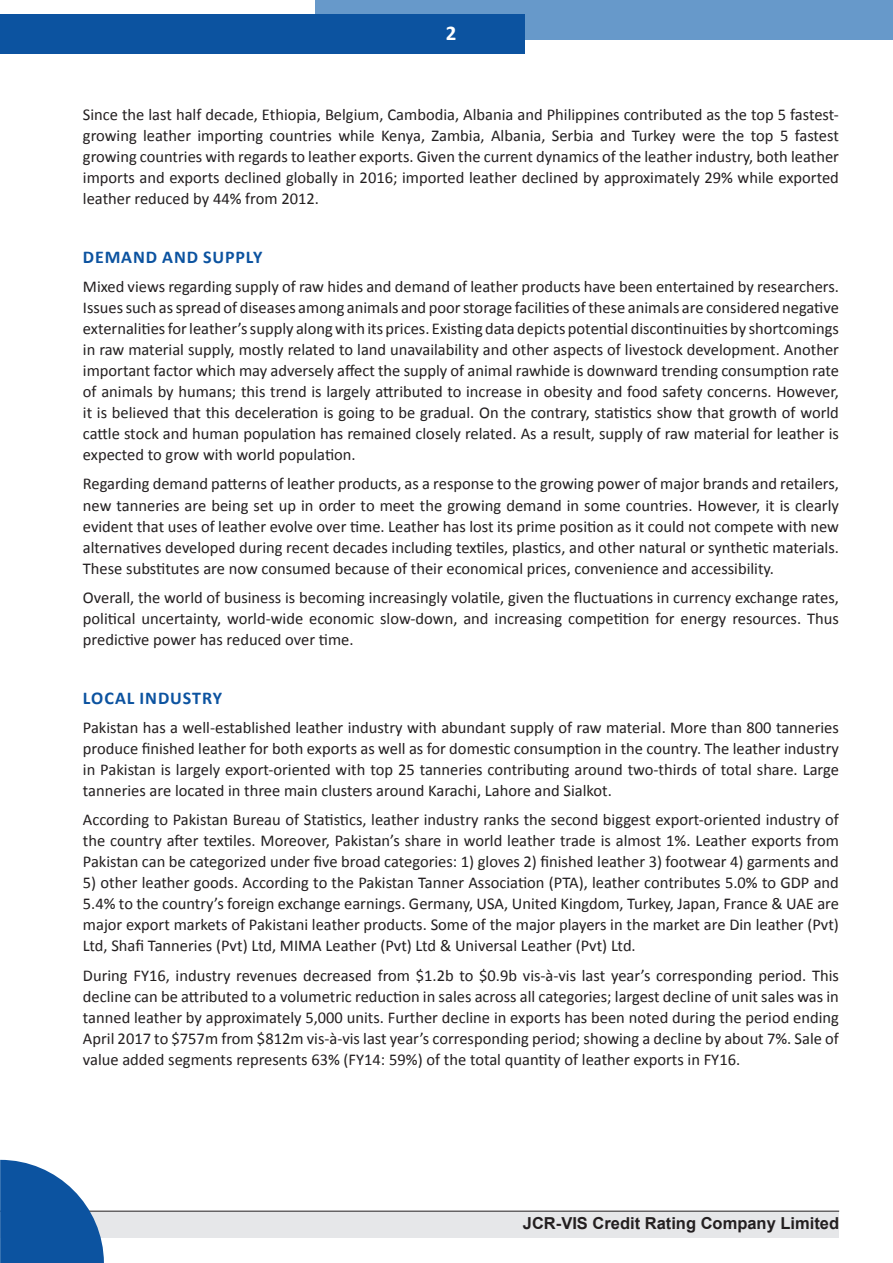
<style>
.page{position:relative;width:893px;height:1263px;background:#fff}
.page>*{position:absolute;margin:0;border:0;box-sizing:border-box;transform-origin:0 0}
.t1{font:700 21px "Calibri";color:#fff}
.t2{font:700 18px "Calibri";letter-spacing:.05em;color:#0c53a0}
.t3{font:16.5px/21px "Calibri";color:#231f20;text-align:justify}
.t4{font:700 16.5px "Arial";color:#231f20}
</style>
<div class="page">
<div style="left:0;top:1210px;width:839px;height:27px;background:#e6e7e9"></div>
<hr style="left:0;top:1211px;width:839px;height:1px;background:#231f20">
<svg style="left:0;top:1160px;width:104px;height:103px"></svg>
<div style="left:315px;top:0;width:578px;height:40px;background:#6799ca"></div>
<div style="left:1px;top:14px;width:524px;height:40px;background:#0c53a0"></div>
<p class="t1" style="left:446px;top:20px;width:12px">2</p>
<p class="t3" style="left:83px;top:104px;width:758px">Since the last half decade, Ethiopia, Belgium, Cambodia, Albania and Philippines contributed as the top 5 fastest&shy;growing leather importing countries while Kenya, Zambia, Albania, Serbia and Turkey were the top 5 fastest growing countries with regards to leather exports. Given the current dynamics of the leather industry, both leather imports and exports declined globally in 2016; imported leather declined by approximately 29% while exported leather reduced by 44% from 2012.</p>
<p class="t2" style="left:83px;top:246px;width:181px">DEMAND AND SUPPLY</p>
<p class="t3" style="left:83px;top:276px;width:758px">Mixed views regarding supply of raw hides and demand of leather products have been entertained by researchers.<br>Issues such as spread of diseases among animals and poor storage facilities of these animals are considered negative externalities for leather’s supply along with its prices. Existing data depicts potential discontinuities by shortcomings in raw material supply, mostly related to land unavailability and other aspects of livestock development. Another important factor which may adversely affect the supply of animal rawhide is downward trending consumption rate of animals by humans; this trend is largely attributed to increase in obesity and food safety concerns. However, it is believed that this deceleration is going to be gradual. On the contrary, statistics show that growth of world cattle stock and human population has remained closely related. As a result, supply of raw material for leather is expected to grow with world population.</p>
<p class="t3" style="left:83px;top:474px;width:758px">Regarding demand patterns of leather products, as a response to the growing power of major brands and retailers, new tanneries are being set up in order to meet the growing demand in some countries. However, it is clearly evident that uses of leather evolve over time. Leather has lost its prime position as it could not compete with new alternatives developed during recent decades including textiles, plastics, and other natural or synthetic materials.<br>These substitutes are now consumed because of their economical prices, convenience and accessibility.</p>
<p class="t3" style="left:83px;top:587px;width:758px">Overall, the world of business is becoming increasingly volatile, given the fluctuations in currency exchange rates, political uncertainty, world-wide economic slow-down, and increasing competition for energy resources. Thus predictive power has reduced over time.</p>
<p class="t2" style="left:83px;top:686px;width:141px">LOCAL INDUSTRY</p>
<p class="t3" style="left:83px;top:717px;width:758px">Pakistan has a well-established leather industry with abundant supply of raw material. More than 800 tanneries produce finished leather for both exports as well as for domestic consumption in the country. The leather industry in Pakistan is largely export-oriented with top 25 tanneries contributing around two-thirds of total share. Large tanneries are located in three main clusters around Karachi, Lahore and Sialkot.</p>
<p class="t3" style="left:83px;top:809px;width:757px">According to Pakistan Bureau of Statistics, leather industry ranks the second biggest export-oriented industry of the country after textiles. Moreover, Pakistan’s share in world leather trade is almost 1%. Leather exports from Pakistan can be categorized under five broad categories: 1) gloves 2) finished leather 3) footwear 4) garments and</p>
<p class="t3" style="left:83px;top:872px;width:758px">5) other leather goods. According to the Pakistan Tanner Association (PTA), leather contributes 5.0% to GDP and 5.4% to the country’s foreign exchange earnings. Germany, USA, United Kingdom, Turkey, Japan, France &amp; UAE are major export markets of Pakistani leather products. Some of the major players in the market are Din leather (Pvt)<br>Ltd, Shafi Tanneries (Pvt) Ltd, MIMA Leather (Pvt) Ltd &amp; Universal Leather (Pvt) Ltd.</p>
<p class="t3" style="left:83px;top:965px;width:757px">During FY16, industry revenues decreased from $1.2b to $0.9b vis-à-vis last year’s corresponding period. This decline can be attributed to a volumetric reduction in sales across all categories; largest decline of unit sales was in tanned leather by approximately 5,000 units. Further decline in exports has been noted during the period ending April 2017 to $757m from $812m vis-à-vis last year’s corresponding period; showing a decline by about 7%. Sale of value added segments represents 63% (FY14: 59%) of the total quantity of leather exports in FY16.</p>
<p class="t4" style="left:523px;top:1212px;width:318px">JCR-VIS Credit Rating Company Limited</p>
</div>
